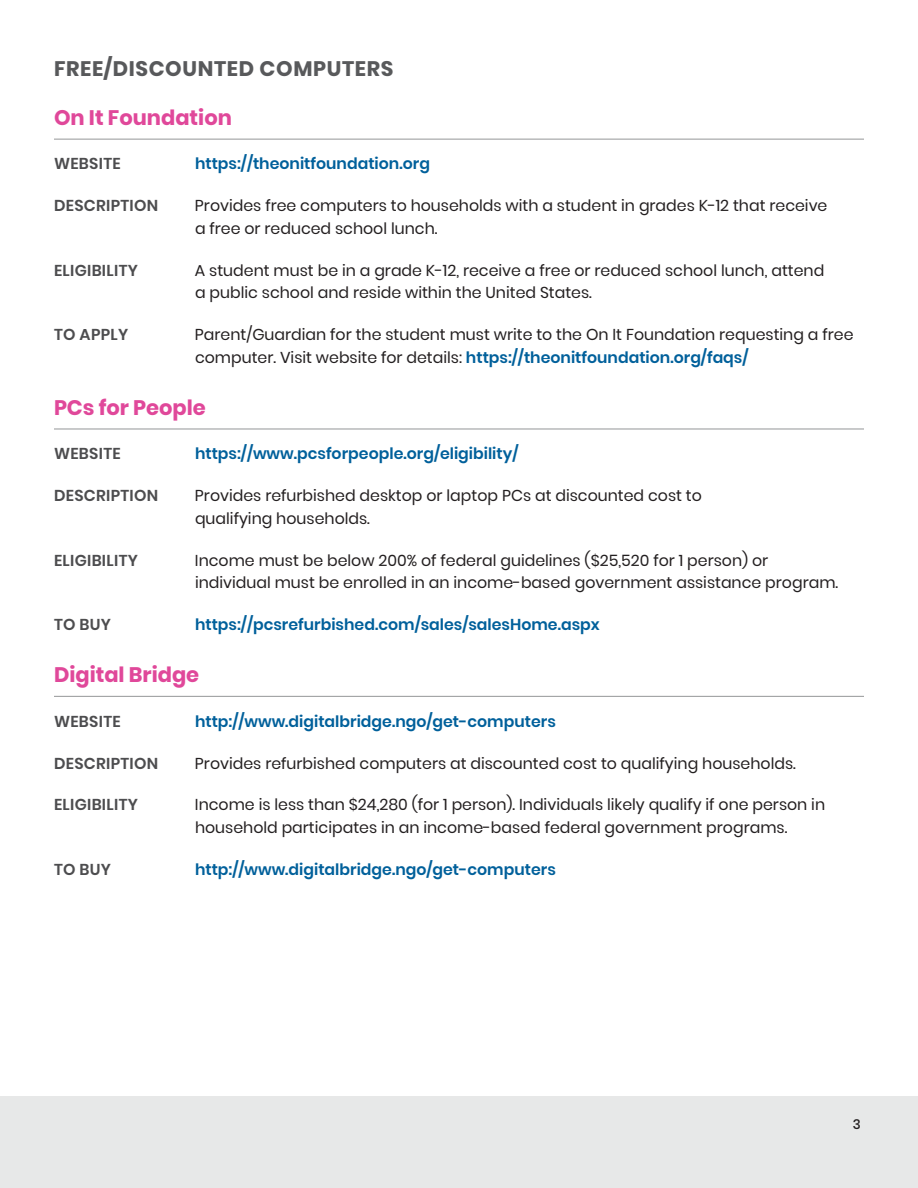
<style>
.page{position:relative;width:918px;height:1188px;background:#fff}
.page>*{position:absolute;margin:0;border:0;box-sizing:border-box;transform-origin:0 0}
.Body_Subhead_2{font:700 21px "Poppins";color:#e0489a}
.Body_Subhead_1{font:700 21px "Poppins";letter-spacing:.03em;color:#58595b}
.t1{font:15.75px/22.5px "Poppins";color:#231f20}
.t2{font:600 15.75px "Poppins";color:#00609b}
.t3{font:600 15.75px "Poppins";letter-spacing:.02em;color:#4d4d4f}
.t4{font:500 13.5px "Poppins";color:#231f20}
.s1{font-weight:600;color:#00609b}
</style>
<div class="page">
<div style="left:0;top:1096px;width:918px;height:92px;background:#e7e8e8"></div>
<hr style="left:54px;top:139px;width:810px;height:1px;background:#949698">
<hr style="left:54px;top:429px;width:810px;height:1px;background:#949698">
<hr style="left:54px;top:696px;width:810px;height:1px;background:#949698">
<p class="Body_Subhead_1" style="left:54px;top:57px;width:341px">FREE/DISCOUNTED COMPUTERS</p>
<p class="Body_Subhead_2" style="left:54px;top:106px;width:179px">On It Foundation</p>
<p class="t3" style="left:54px;top:155px;width:68px">WEBSITE</p>
<p class="t2" style="left:195px;top:155px;width:237px">https://theonitfoundation.org</p>
<p class="t3" style="left:54px;top:197px;width:106px">DESCRIPTION</p>
<p class="t1" style="left:195px;top:195px;width:634px">Provides free computers to households with a student in grades K-12 that receive a free or reduced school lunch.</p>
<p class="t3" style="left:54px;top:261px;width:85px">ELIGIBILITY</p>
<p class="t1" style="left:195px;top:259px;width:631px">A student must be in a grade K-12, receive a free or reduced school lunch, attend a public school and reside within the United States.</p>
<p class="t3" style="left:54px;top:326px;width:76px">TO APPLY</p>
<p class="t1" style="left:195px;top:323px;width:660px">Parent/Guardian for the student must write to the On It Foundation requesting a free computer. Visit website for details: <span class="s1">https://theonitfoundation.org/faqs/</span></p>
<p class="Body_Subhead_2" style="left:54px;top:396px;width:153px">PCs for People</p>
<p class="t3" style="left:54px;top:445px;width:68px">WEBSITE</p>
<p class="t2" style="left:195px;top:445px;width:325px">https://www.pcsforpeople.org/eligibility/</p>
<p class="t3" style="left:54px;top:487px;width:106px">DESCRIPTION</p>
<p class="t1" style="left:195px;top:484px;width:508px">Provides refurbished desktop or laptop PCs at discounted cost to qualifying households.</p>
<p class="t3" style="left:54px;top:551px;width:85px">ELIGIBILITY</p>
<p class="t1" style="left:195px;top:549px;width:645px">Income must be below 200% of federal guidelines ($25,520 for 1 person) or individual must be enrolled in an income-based government assistance program.</p>
<p class="t3" style="left:54px;top:615px;width:59px">TO BUY</p>
<p class="t2" style="left:195px;top:615px;width:406px">https://pcsrefurbished.com/sales/salesHome.aspx</p>
<p class="Body_Subhead_2" style="left:54px;top:663px;width:147px">Digital Bridge</p>
<p class="t3" style="left:54px;top:712px;width:68px">WEBSITE</p>
<p class="t2" style="left:195px;top:712px;width:362px">http://www.digitalbridge.ngo/get-computers</p>
<p class="t3" style="left:54px;top:754px;width:106px">DESCRIPTION</p>
<p class="t1" style="left:195px;top:752px;width:602px">Provides refurbished computers at discounted cost to qualifying households.</p>
<p class="t3" style="left:54px;top:796px;width:85px">ELIGIBILITY</p>
<p class="t1" style="left:195px;top:794px;width:632px">Income is less than $24,280 (for 1 person). Individuals likely qualify if one person in household participates in an income-based federal government programs.</p>
<p class="t3" style="left:54px;top:860px;width:59px">TO BUY</p>
<p class="t2" style="left:195px;top:860px;width:362px">http://www.digitalbridge.ngo/get-computers</p>
<p class="t4" style="left:853px;top:1116px;width:10px">3</p>
</div>
